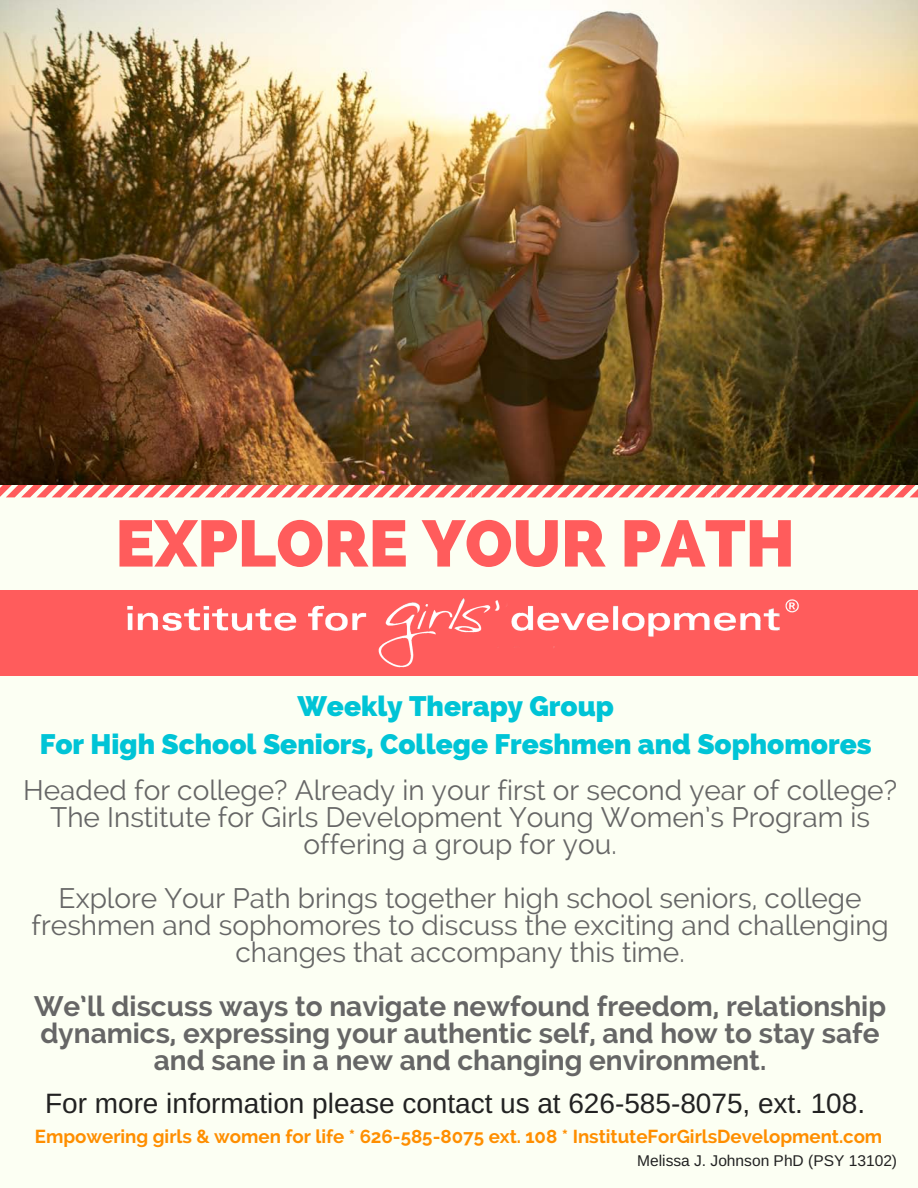
<style>
.page{position:relative;width:918px;height:1188px;background:#fcfff3}
.page>*{position:absolute;margin:0;border:0;box-sizing:border-box;transform-origin:0 0}
.t1{font:800 65.4px "Raleway";color:#ff5c5c}
.t2{font:28.05px/27px "Raleway";color:#666;text-align:center}
.t3{font:700 28.05px/27px "Raleway";color:#666;text-align:center}
.t4{font:800 28.05px/38.2px "Raleway";color:#00c4d6;text-align:center}
.t5{font:28.05px "Arimo";color:#222}
.t6{font:700 18.75px "Raleway";color:#ff8e00}
.t7{font:15.6px "Arimo";color:#222}
</style>
<div class="page">
<svg style="left:0;top:485px;width:918px;height:12px"></svg>
<div style="left:0;top:591px;width:918px;height:85px;background:#ff5c5c"></div>
<img style="left:127px;top:598px;width:672px;height:70px">
<img style="left:0;top:0;width:918px;height:485px">
<h1 class="t1" style="left:116px;top:505px;width:681px">EXPLORE YOUR PATH</h1>
<p class="t4" style="left:40px;top:686px;width:833px">Weekly Therapy Group<br>For High School Seniors, College Freshmen and Sophomores</p>
<p class="t2" style="left:23px;top:776px;width:875px">Headed for college? Already in your first or second year of college?<br>The Institute for Girls Development Young Women’s Program is offering a group for you.</p>
<p class="t2" style="left:31px;top:884px;width:859px">Explore Your Path brings together high school seniors, college freshmen and sophomores to discuss the exciting and challenging changes that accompany this time.</p>
<p class="t3" style="left:34px;top:992px;width:854px">We’ll discuss ways to navigate newfound freedom, relationship dynamics, expressing your authentic self, and how to stay safe and sane in a new and changing environment.</p>
<p class="t5" style="left:45px;top:1087px;width:822px">For more information please contact us at 626-585-8075, ext. 108.</p>
<p class="t6" style="left:35px;top:1125px;width:849px">Empowering girls &amp; women for life * 626-585-8075 ext. 108 * InstituteForGirlsDevelopment.com</p>
<p class="t7" style="left:637px;top:1151px;width:261px">Melissa J. Johnson PhD (PSY 13102)</p>
</div>
